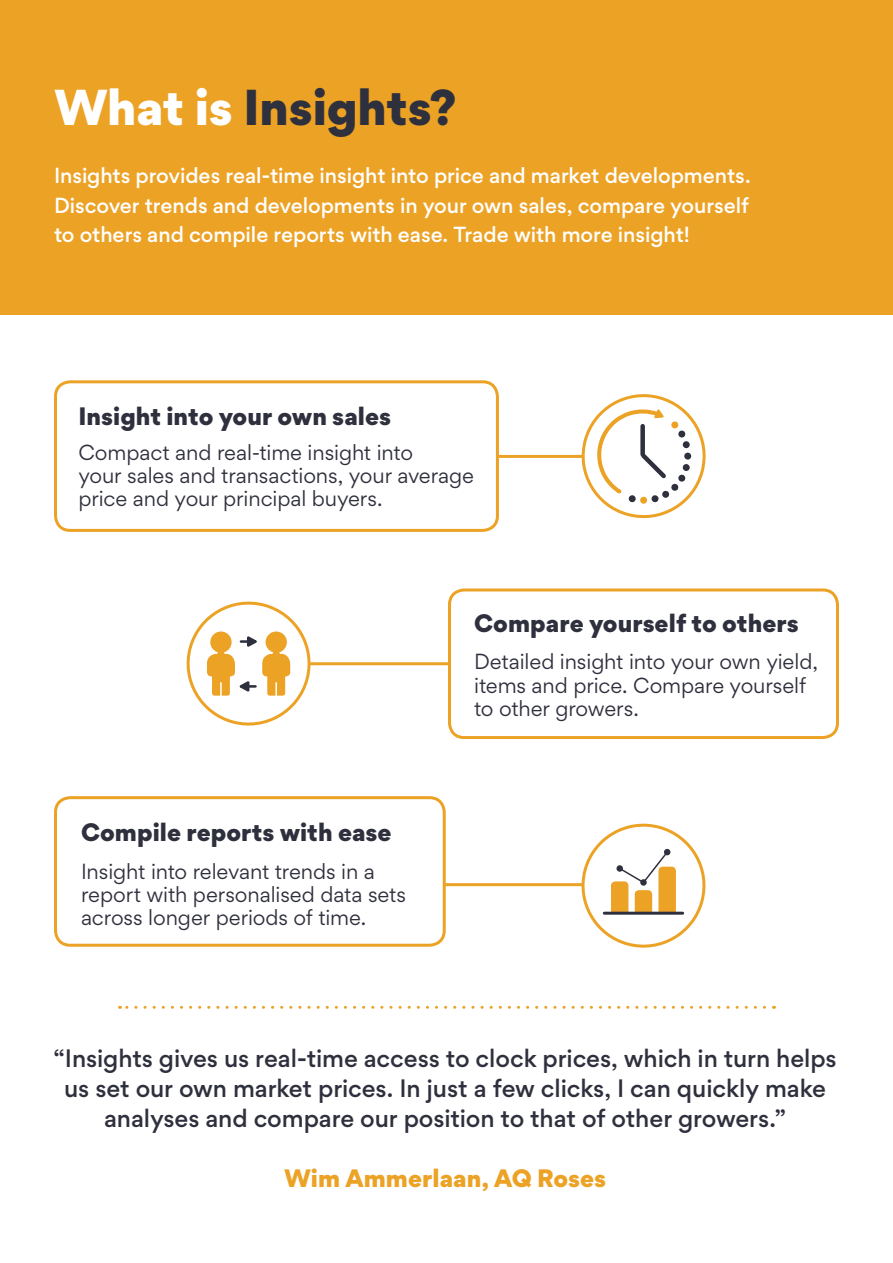
<style>
.page{position:relative;width:893px;height:1263px;background:#fff}
.page>*{position:absolute;margin:0;border:0;box-sizing:border-box;transform-origin:0 0}
.t1{font:900 45px "Gordita";color:#2f303d}
.t2{font:500 22.5px/30px "Gordita";letter-spacing:-.005em;color:#2f303d;text-align:center}
.t3{font:900 22.5px "Gordita";color:#2f303d}
.t4{font:900 22.5px "Gordita";color:#eca225}
.t5{font:19.5px/23.4px "Gordita";letter-spacing:-.005em;color:#2f303d}
.t6{font:500 19.5px/29.4px "Gordita";letter-spacing:-.005em;color:#fff;text-align:justify}
.s1{color:#fff}
</style>
<div class="page">
<div style="left:0;top:0;width:893px;height:314px;background:#eca225"></div>
<div style="left:448px;top:588px;width:391px;height:151px;border:3px solid #eca225;border-radius:15px"></div>
<hr style="left:305px;top:662px;width:146px;height:3px;background:#eca225">
<svg style="left:186px;top:601px;width:130px;height:125px"></svg>
<hr style="left:241px;top:685px;width:14px;height:3px;background:#2f303d">
<div style="left:54px;top:796px;width:392px;height:151px;border:3px solid #eca225;border-radius:15px"></div>
<hr style="left:443px;top:883px;width:146px;height:3px;background:#eca225">
<svg style="left:573px;top:823px;width:133px;height:125px"></svg>
<hr style="left:604px;top:912px;width:79px;height:3px;background:#2f303d">
<div style="left:54px;top:380px;width:445px;height:152px;border:3px solid #eca225;border-radius:15px"></div>
<hr style="left:499px;top:455px;width:87px;height:3px;background:#eca225">
<svg style="left:573px;top:394px;width:133px;height:125px"></svg>
<svg style="left:119px;top:1006px;width:645px;height:3px"></svg>
<p class="t1" style="left:54px;top:70px;width:404px"><span class="s1">What is</span> Insights?</p>
<p class="t6" style="left:54px;top:161px;width:698px">Insights provides real-time insight into price and market developments.<br>Discover trends and developments in your own sales, compare yourself to others and compile reports with ease. Trade with more insight!</p>
<p class="t3" style="left:78px;top:397px;width:314px">Insight into your own sales</p>
<p class="t5" style="left:78px;top:440px;width:397px">Compact and real-time insight into<br>your sales and transactions, your average price and your principal buyers.</p>
<p class="t3" style="left:81px;top:813px;width:312px">Compile reports with ease</p>
<p class="t5" style="left:81px;top:859px;width:326px">Insight into relevant trends in a report with personalised data sets across longer periods of time.</p>
<p class="t3" style="left:474px;top:604px;width:326px">Compare yourself to others</p>
<p class="t5" style="left:474px;top:650px;width:345px">Detailed insight into your own yield, items and price. Compare yourself to other growers.</p>
<p class="t2" style="left:53px;top:1043px;width:785px">“Insights gives us real-time access to clock prices, which in turn helps us set our own market prices. In just a few clicks, I can quickly make analyses and compare our position to that of other growers.”</p>
<p class="t4" style="left:284px;top:1160px;width:324px">Wim Ammerlaan, AQ Roses</p>
</div>
